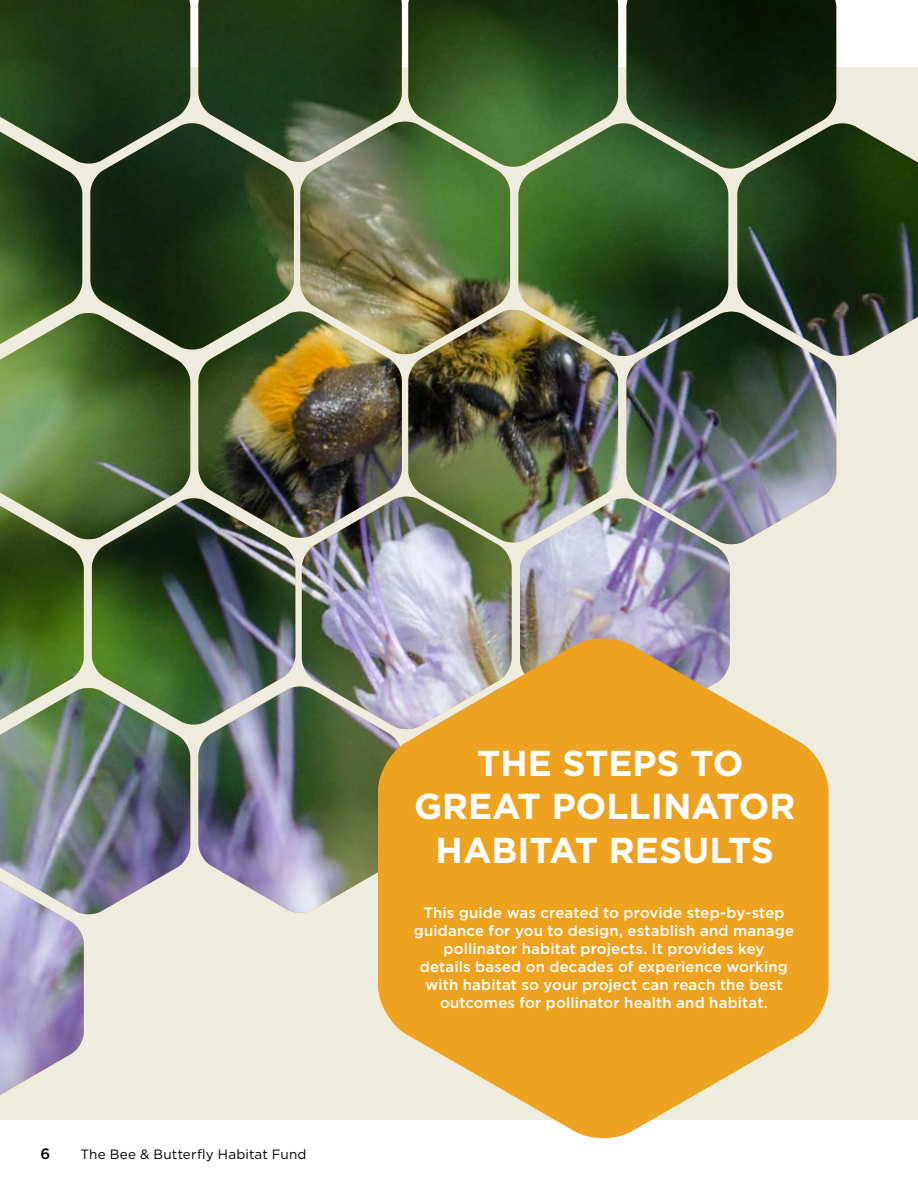
<style>
.page{position:relative;width:918px;height:1188px;background:#fff}
.page>*{position:absolute;margin:0;border:0;box-sizing:border-box;transform-origin:0 0}
.t1{font:700 36px/43.2px "Gotham";color:#fff;text-align:center}
.t2{font:500 15px/18px "Gotham";letter-spacing:.01em;color:#fff;text-align:center}
.t3{font:500 15px "Gotham";color:#000}
.t4{font:13.5px "Gotham";letter-spacing:.015em;color:#000}
</style>
<div class="page">
<img style="left:0;top:730px;width:918px;height:372px">
<img style="left:0;top:0;width:918px;height:730px">
<svg style="left:378px;top:636px;width:451px;height:503px;background:#eab04a"></svg>
<p class="t3" style="left:40px;top:1144px;width:11px">6</p>
<p class="t4" style="left:80px;top:1146px;width:228px">The Bee &amp; Butterfly Habitat Fund</p>
<h1 class="t1" style="left:414px;top:742px;width:383px">THE STEPS TO<br>GREAT POLLINATOR<br>HABITAT RESULTS</h1>
<p class="t2" style="left:414px;top:904px;width:382px">This guide was created to provide step-by-step guidance for you to design, establish and manage pollinator habitat projects. It provides key<br>details based on decades of experience working with habitat so your project can reach the best outcomes for pollinator health and habitat.</p>
</div>
